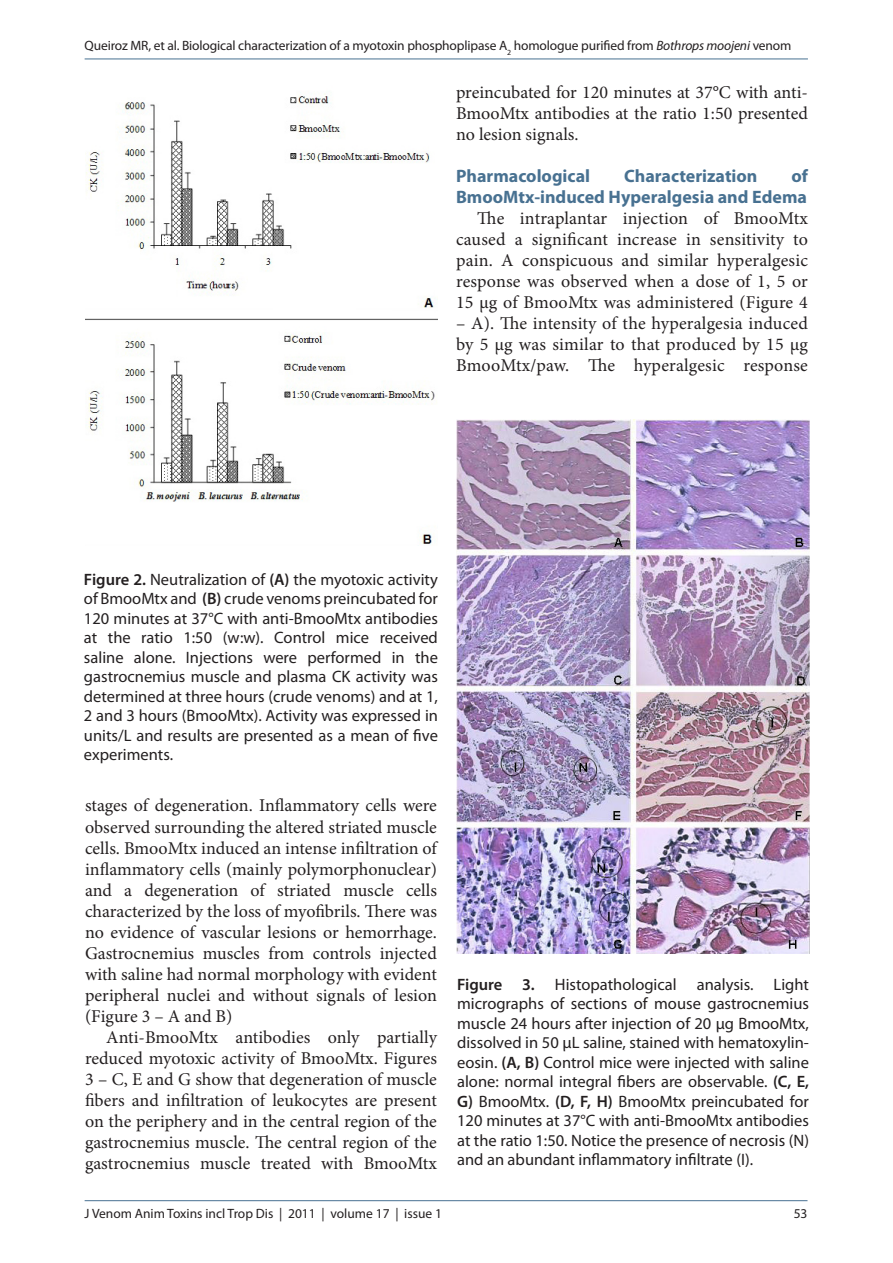
<style>
.page{position:relative;width:893px;height:1263px;background:#fff}
.page>*{position:absolute;margin:0;border:0;box-sizing:border-box;transform-origin:0 0}
.Texto{font:18px/21px "Minion Pro";color:#231f20;text-align:justify}
.Subtitulo_2{font:700 18px/21px "Myriad Pro";color:#487191;text-align:right}
.Legenda{font:16.5px/19.5px "Myriad Pro";color:#231f20;text-align:justify}
.t1{font:13.5px "Myriad Pro";letter-spacing:-.01em;color:#231f20}
.s1{font-style:italic}
.s2{font-weight:600}
</style>
<div class="page">
<hr style="left:85px;top:1200px;width:722px;height:1px;background:#487192">
<hr style="left:85px;top:59px;width:723px;height:1px;background:#487192">
<img style="left:85px;top:93px;width:353px;height:452px">
<img style="left:456px;top:420px;width:353px;height:534px">
<p class="t1" style="left:85px;top:37px;width:708px">Queiroz MR, et al. Biological characterization of a myotoxin phosphoplipase A<sub>2</sub> homologue purified from <span class="s1">Bothrops moojeni</span> venom</p>
<p class="Texto" style="left:456px;top:82px;width:353px">preincubated for 120 minutes at 37°C with anti-BmooMtx antibodies at the ratio 1:50 presented no lesion signals.</p>
<p class="Subtitulo_2" style="left:456px;top:165px;width:136px">Pharmacological</p>
<p class="Subtitulo_2" style="left:624px;top:165px;width:135px">Characterization</p>
<p class="Subtitulo_2" style="left:456px;top:165px;width:353px">of<br>BmooMtx-induced Hyperalgesia and Edema</p>
<p class="Texto" style="left:456px;top:208px;width:353px;text-indent:21px">The intraplantar injection of BmooMtx caused a significant increase in sensitivity to pain. A conspicuous and similar hyperalgesic response was observed when a dose of 1, 5 or 15 μg of BmooMtx was administered (Figure 4</p>
<p class="Texto" style="left:456px;top:313px;width:353px">– A). The intensity of the hyperalgesia induced by 5 μg was similar to that produced by 15 μg BmooMtx/paw. The hyperalgesic response</p>
<p class="Legenda" style="left:84px;top:569px;width:356px"><span class="s2">Figure 2.</span> Neutralization of <span class="s2">(A)</span> the myotoxic activity of BmooMtx and <span class="s2">(B)</span> crude venoms preincubated for 120 minutes at 37°C with anti-BmooMtx antibodies at the ratio 1:50 (w:w). Control mice received saline alone. Injections were performed in the gastrocnemius muscle and plasma CK activity was determined at three hours (crude venoms) and at 1, 2 and 3 hours (BmooMtx). Activity was expressed in units/L and results are presented as a mean of five experiments.</p>
<p class="Texto" style="left:85px;top:795px;width:353px">stages of degeneration. Inflammatory cells were observed surrounding the altered striated muscle cells. BmooMtx induced an intense infiltration of inflammatory cells (mainly polymorphonuclear) and a degeneration of striated muscle cells characterized by the loss of myofibrils. There was no evidence of vascular lesions or hemorrhage.<br>Gastrocnemius muscles from controls injected with saline had normal morphology with evident peripheral nuclei and without signals of lesion (Figure 3 – A and B)</p>
<p class="Texto" style="left:85px;top:1026px;width:353px;text-indent:21px">Anti-BmooMtx antibodies only partially reduced myotoxic activity of BmooMtx. Figures 3 – C, E and G show that degeneration of muscle fibers and infiltration of leukocytes are present on the periphery and in the central region of the gastrocnemius muscle. The central region of the gastrocnemius muscle treated with BmooMtx</p>
<p class="Legenda" style="left:457px;top:974px;width:353px"><span class="s2">Figure 3.</span> Histopathological analysis. Light micrographs of sections of mouse gastrocnemius muscle 24 hours after injection of 20 μg BmooMtx, dissolved in 50 μL saline, stained with hematoxylin&shy;eosin. <span class="s2">(A, B)</span> Control mice were injected with saline alone: normal integral fibers are observable. <span class="s2">(C, E, G)</span> BmooMtx. <span class="s2">(D, F, H)</span> BmooMtx preincubated for 120 minutes at 37°C with anti-BmooMtx antibodies at the ratio 1:50. Notice the presence of necrosis (N) and an abundant inflammatory infiltrate (I).</p>
<p class="t1" style="left:85px;top:1205px;width:359px">J Venom Anim Toxins incl Trop Dis | 2011 | volume 17 | issue 1</p>
<p class="t1" style="left:794px;top:1205px;width:15px">53</p>
</div>
